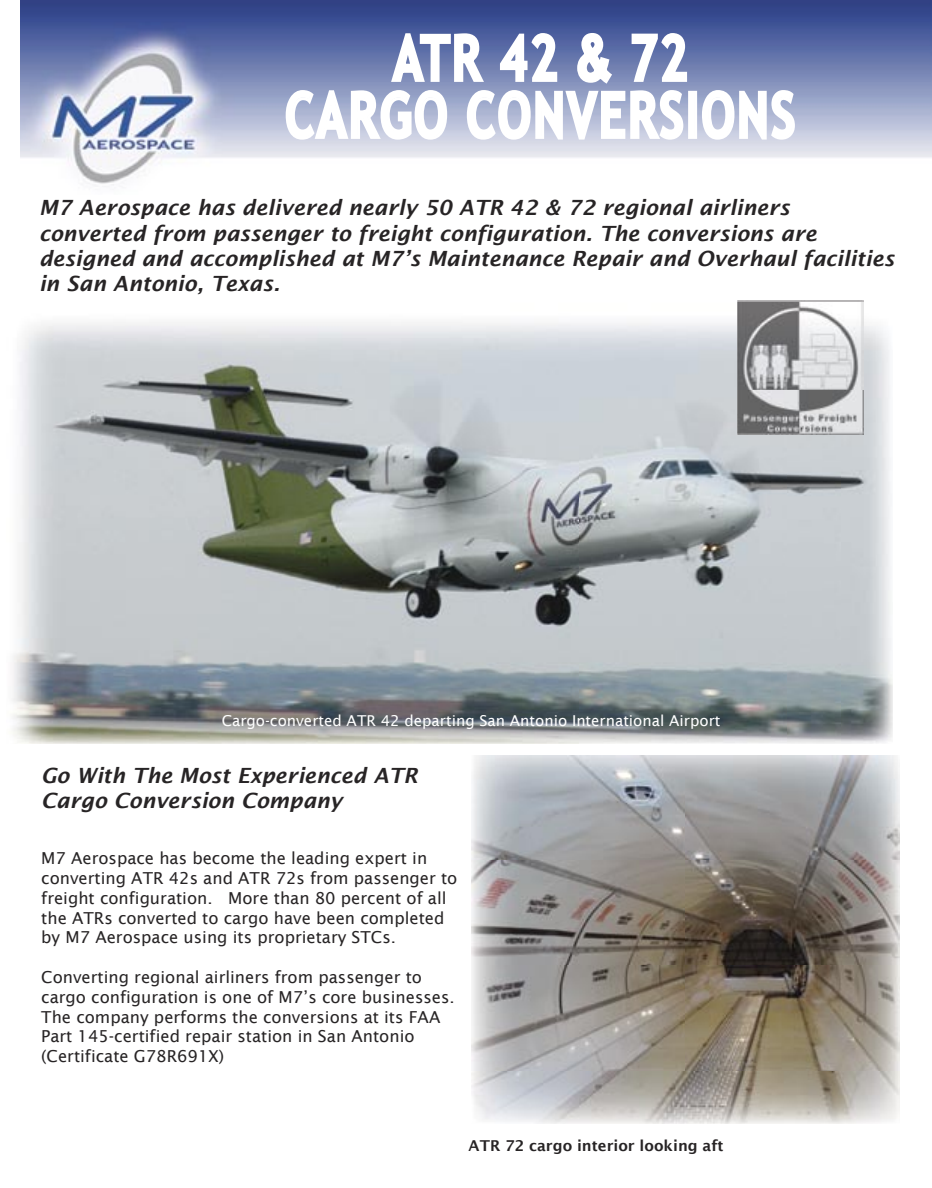
<style>
.page{position:relative;width:932px;height:1188px;background:#fff}
.page>*{position:absolute;margin:0;border:0;box-sizing:border-box;transform-origin:0 0}
.t1{font:700 63px/57px "Trebuchet MS";letter-spacing:.05em;color:#fff;text-align:center;scale:.75 1}
.t2{font:italic 600 21px/25.2px "Lucida Sans";color:#272425}
.t3{font:16.5px/19.8px "Lucida Sans";color:#272425}
.t4{font:15px "Lucida Sans";color:#fff}
.t5{font:600 15px "Lucida Sans";color:#272425}
.s1{font-family:"Arial"}
</style>
<div class="page">
<img style="left:12px;top:322px;width:776px;height:422px">
<img style="left:840px;top:303px;width:52px;height:441px">
<img style="left:788px;top:434px;width:52px;height:310px">
<img style="left:20px;top:0;width:911px;height:185px">
<svg style="left:284px;top:31px;width:404px;height:110px"></svg>
<div style="left:688px;top:91px;width:9px;height:48px;border:3px solid #fff"></div>
<svg style="left:700px;top:89px;width:96px;height:52px"></svg>
<img style="left:471px;top:755px;width:429px;height:369px">
<img style="left:737px;top:301px;width:126px;height:133px">
<p class="t1" style="left:285px;top:30px;width:681px">ATR 42 <span class="s1">&amp;</span> 72<br>CARGO CONVERSIONS</p>
<p class="t2" style="left:39px;top:195px;width:856px">M7 Aerospace has delivered nearly 50 ATR 42 &amp; 72 regional airliners converted from passenger to freight configuration. The conversions are designed and accomplished at M7’s Maintenance Repair and Overhaul facilities in San Antonio, Texas.</p>
<p class="t4" style="left:222px;top:712px;width:500px">Cargo-converted ATR 42 departing San Antonio International Airport</p>
<p class="t2" style="left:41px;top:763px;width:378px">Go With The Most Experienced ATR<br>Cargo Conversion Company</p>
<p class="t3" style="left:41px;top:848px;width:417px">M7 Aerospace has become the leading expert in converting ATR 42s and ATR 72s from passenger to freight configuration. More than 80 percent of all the ATRs converted to cargo have been completed by M7 Aerospace using its proprietary STCs.</p>
<p class="t3" style="left:41px;top:967px;width:415px">Converting regional airliners from passenger to cargo configuration is one of M7’s core businesses.<br>The company performs the conversions at its FAA Part 145-certified repair station in San Antonio (Certificate G78R691X)</p>
<p class="t5" style="left:468px;top:1137px;width:256px">ATR 72 cargo interior looking aft</p>
</div>
